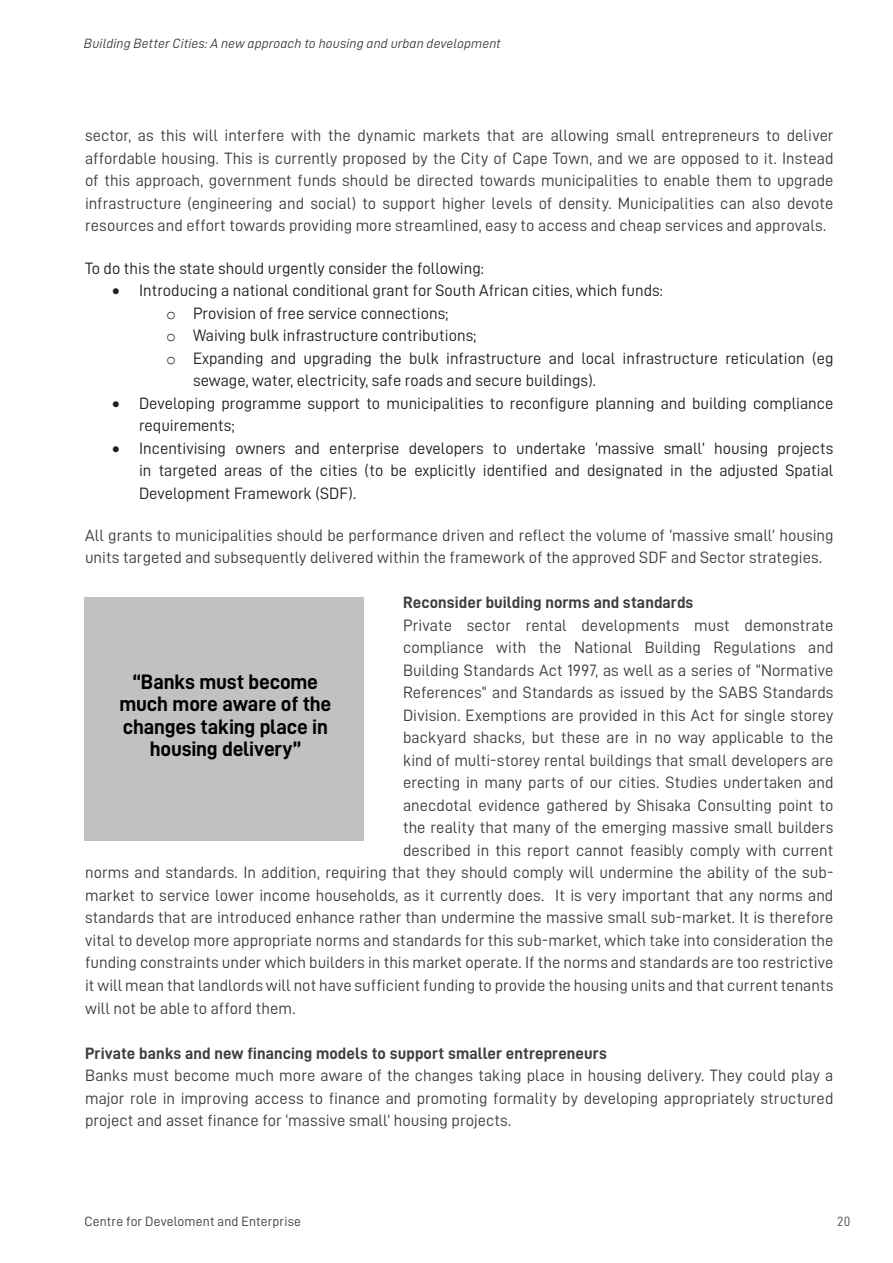
<style>
.page{position:relative;width:893px;height:1263px;background:#fff}
.page>*{position:absolute;margin:0;border:0;box-sizing:border-box;transform-origin:0 0}
.CDE_Body{font:21px/22.5px "D DIN Bold";letter-spacing:-.01em;color:#000;text-align:center}
.CDE_Body-2{font:16.5px/22.5px "D DIN";color:#3e3e3f;text-align:justify}
.Body{font:16.5px/22.5px "D DIN";color:#231f20}
.CDE_Body-3{font:16.5px "D DIN Bold";letter-spacing:.005em;color:#3e3e3f}
.t1{font:13.5px "D DIN Italic";letter-spacing:.01em;color:#3e3e3f}
.t2{font:13.5px "D DIN";letter-spacing:.015em;color:#3e3e3f}
.t3{font:13.5px "D DIN";color:#57585a}
.s1{font-family:"Courier New"}
</style>
<div class="page">
<div style="left:84px;top:597px;width:280px;height:244px;background:#c3c1c0"></div>
<p class="t1" style="left:84px;top:36px;width:419px">Building Better Cities: A new approach to housing and urban development</p>
<p class="CDE_Body-2" style="left:85px;top:124px;width:750px">sector, as this will interfere with the dynamic markets that are allowing small entrepreneurs to deliver affordable housing. This is currently proposed by the City of Cape Town, and we are opposed to it. Instead of this approach, government funds should be directed towards municipalities to enable them to upgrade infrastructure (engineering and social) to support higher levels of density. Municipalities can also devote resources and effort towards providing more streamlined, easy to access and cheap services and approvals.</p>
<p class="Body" style="left:85px;top:256px;width:401px">To do this the state should urgently consider the following:</p>
<p class="Body" style="left:112px;top:279px;width:552px">• Introducing a national conditional grant for South African cities, which funds:</p>
<p class="Body" style="left:166px;top:301px;width:284px"><span class="s1">o</span> Provision of free service connections;</p>
<p class="Body" style="left:166px;top:324px;width:312px"><span class="s1">o</span> Waiving bulk infrastructure contributions;</p>
<p class="Body" style="left:193px;top:346px;width:642px;text-indent:-27px"><span class="s1">o</span> Expanding and upgrading the bulk infrastructure and local infrastructure reticulation (eg sewage, water, electricity, safe roads and secure buildings).</p>
<p class="Body" style="left:139px;top:391px;width:696px;text-indent:-27px">• Developing programme support to municipalities to reconfigure planning and building compliance requirements;</p>
<p class="Body" style="left:139px;top:436px;width:696px;text-align:justify;text-indent:-27px">• Incentivising owners and enterprise developers to undertake ‘massive small’ housing projects in targeted areas of the cities (to be explicitly identified and designated in the adjusted Spatial Development Framework (SDF).</p>
<p class="CDE_Body-2" style="left:85px;top:524px;width:750px">All grants to municipalities should be performance driven and reflect the volume of ‘massive small’ housing units targeted and subsequently delivered within the framework of the approved SDF and Sector strategies.</p>
<p class="CDE_Body-3" style="left:403px;top:594px;width:292px">Reconsider building norms and standards</p>
<p class="CDE_Body-2" style="left:403px;top:614px;width:432px">Private sector rental developments must demonstrate</p>
<p class="CDE_Body-2" style="left:403px;top:636px;width:432px">compliance with the National Building Regulations and</p>
<p class="CDE_Body-2" style="left:403px;top:659px;width:432px">Building Standards Act 1997, as well as a series of “Normative</p>
<p class="CDE_Body-2" style="left:403px;top:681px;width:432px">References” and Standards as issued by the SABS Standards</p>
<p class="CDE_Body-2" style="left:403px;top:704px;width:432px">Division. Exemptions are provided in this Act for single storey</p>
<p class="CDE_Body-2" style="left:403px;top:726px;width:432px">backyard shacks, but these are in no way applicable to the</p>
<p class="CDE_Body-2" style="left:403px;top:749px;width:432px">kind of multi-storey rental buildings that small developers are</p>
<p class="CDE_Body-2" style="left:403px;top:771px;width:432px">erecting in many parts of our cities. Studies undertaken and</p>
<p class="CDE_Body-2" style="left:403px;top:794px;width:432px">anecdotal evidence gathered by Shisaka Consulting point to</p>
<p class="CDE_Body-2" style="left:403px;top:816px;width:432px">the reality that many of the emerging massive small builders</p>
<p class="CDE_Body-2" style="left:403px;top:839px;width:432px">described in this report cannot feasibly comply with current</p>
<p class="CDE_Body-2" style="left:85px;top:861px;width:750px">norms and standards. In addition, requiring that they should comply will undermine the ability of the sub-</p>
<p class="CDE_Body-2" style="left:85px;top:884px;width:750px">market to service lower income households, as it currently does. It is very important that any norms and</p>
<p class="CDE_Body-2" style="left:85px;top:906px;width:750px">standards that are introduced enhance rather than undermine the massive small sub-market. It is therefore</p>
<p class="CDE_Body-2" style="left:85px;top:929px;width:750px">vital to develop more appropriate norms and standards for this sub-market, which take into consideration the</p>
<p class="CDE_Body-2" style="left:85px;top:951px;width:750px">funding constraints under which builders in this market operate. If the norms and standards are too restrictive</p>
<p class="CDE_Body-2" style="left:85px;top:974px;width:750px">it will mean that landlords will not have sufficient funding to provide the housing units and that current tenants</p>
<p class="CDE_Body-2" style="left:85px;top:996px;width:212px">will not be able to afford them.</p>
<p class="CDE_Body-3" style="left:85px;top:1044px;width:523px">Private banks and new financing models to support smaller entrepreneurs</p>
<p class="CDE_Body-2" style="left:85px;top:1064px;width:750px">Banks must become much more aware of the changes taking place in housing delivery. They could play a major role in improving access to finance and promoting formality by developing appropriately structured project and asset finance for ‘massive small’ housing projects.</p>
<p class="CDE_Body" style="left:119px;top:670px;width:213px">“Banks must become much more aware of the changes taking place in housing delivery”</p>
<p class="t2" style="left:84px;top:1214px;width:218px">Centre for Develoment and Enterprise</p>
<p class="t3" style="left:837px;top:1214px;width:15px">20</p>
</div>
